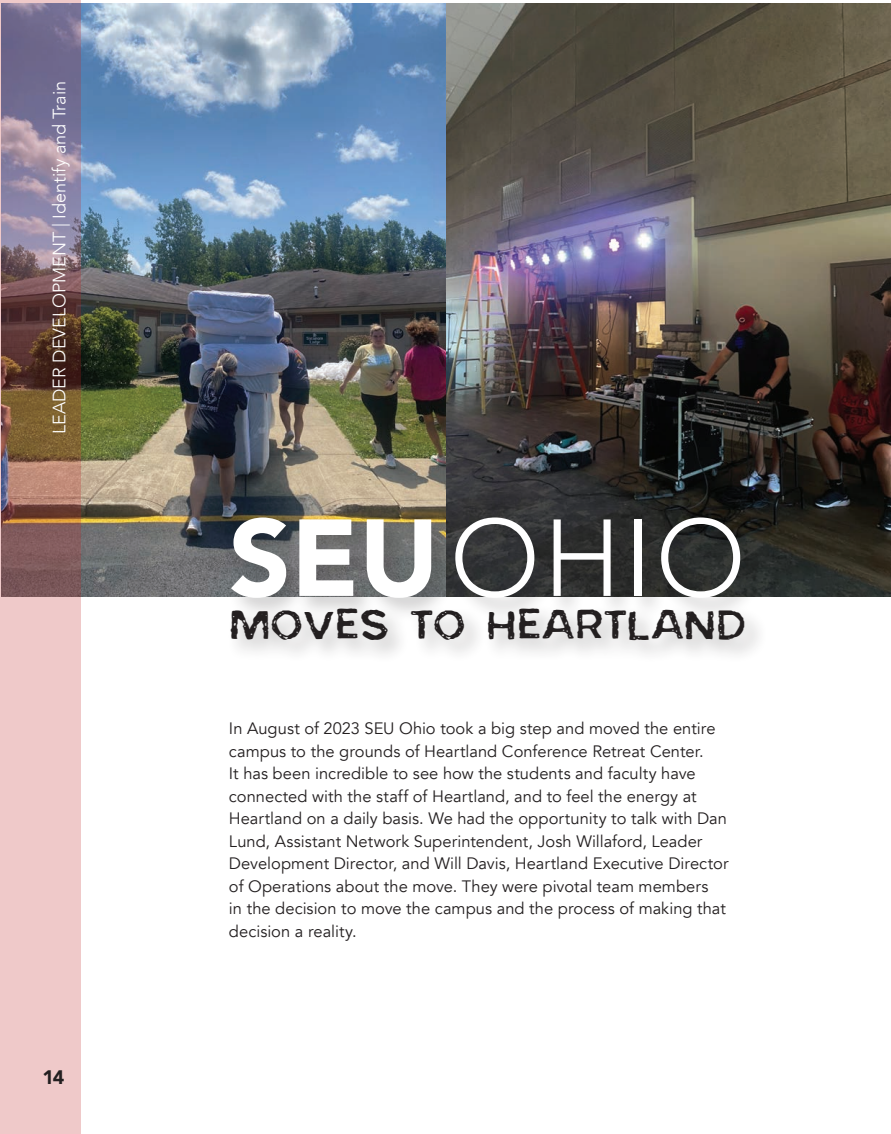
<style>
.page{position:relative;width:891px;height:1134px;background:#fff}
.page>*{position:absolute;margin:0;border:0;box-sizing:border-box;transform-origin:0 0}
.t1{font:300 108px "Avenir";color:#fff}
.t2{font:48px "Bad Skizoff";letter-spacing:.03em;color:#231f20}
.t3{font:900 19.5px "Avenir";color:#231f20}
.t4{font:300 18px "Avenir";color:#fff}
.t5{font:16.5px/22.5px "Avenir";color:#231f20}
.s1{font-weight:900}
</style>
<div class="page">
<img style="left:81px;top:3px;width:810px;height:594px">
<svg style="left:0;top:0;width:81px;height:1134px;background:#b59598"></svg>
<div style="left:227px;top:513px;width:541px;height:151px;background:#231f20;opacity:.2"></div>
<p class="t4" style="left:49px;top:434px;width:355px;rotate:-90deg">LEADER DEVELOPMENT | Identify and Train</p>
<p class="t3" style="left:42px;top:1061px;width:24px">14</p>
<h1 class="t1" style="left:229px;top:495px;width:518px"><span class="s1">SEU</span>OHIO</h1>
<h2 class="t2" style="left:229px;top:604px;width:516px">MOVES TO HEARTLAND</h2>
<p class="t5" style="left:229px;top:718px;width:501px">In August of 2023 SEU Ohio took a big step and moved the entire campus to the grounds of Heartland Conference Retreat Center.<br>It has been incredible to see how the students and faculty have connected with the staff of Heartland, and to feel the energy at Heartland on a daily basis. We had the opportunity to talk with Dan Lund, Assistant Network Superintendent, Josh Willaford, Leader Development Director, and Will Davis, Heartland Executive Director of Operations about the move. They were pivotal team members<br>in the decision to move the campus and the process of making that decision a reality.</p>
</div>
